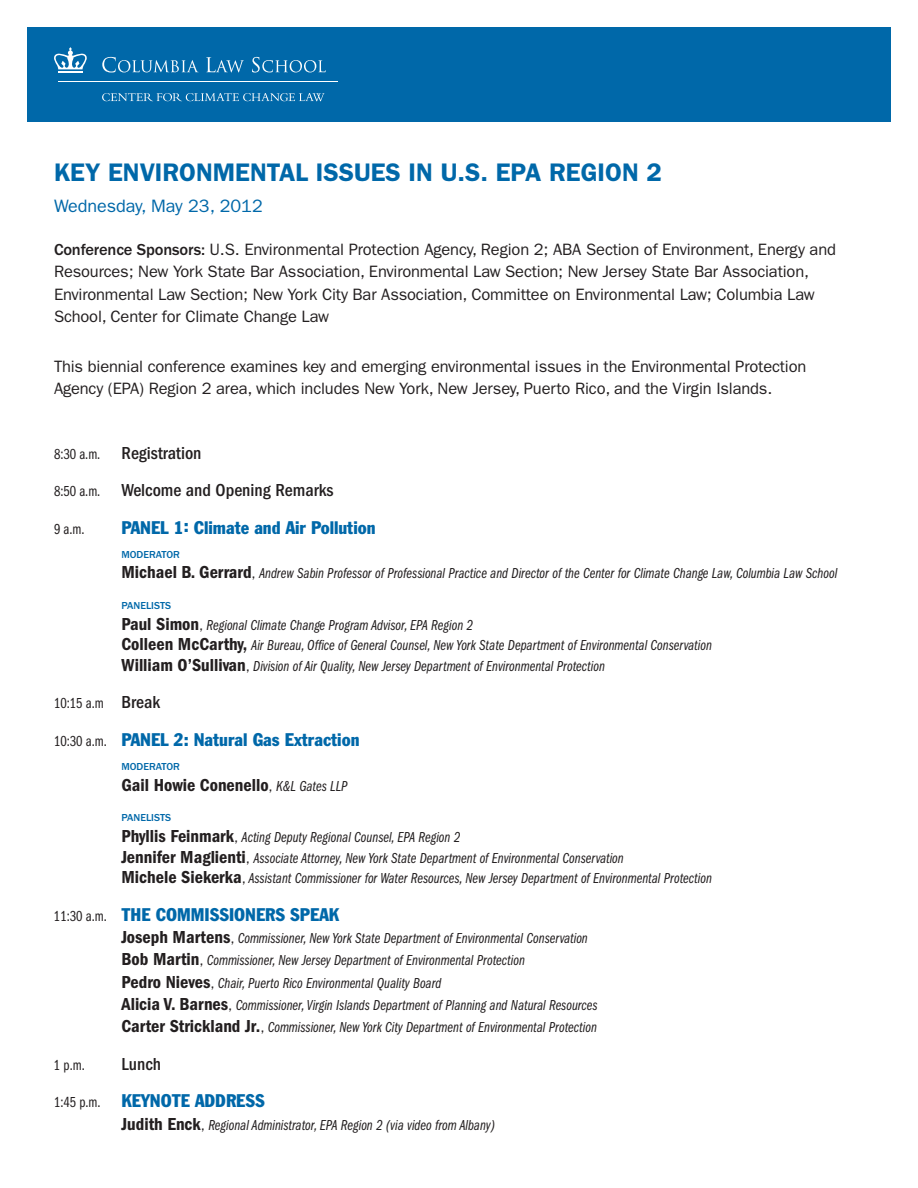
<style>
.page{position:relative;width:918px;height:1188px;background:#fff}
.page>*{position:absolute;margin:0;border:0;box-sizing:border-box;transform-origin:0 0}
.t1{font:600 25.5px "Franklin Gothic";color:#0068a9}
.t2{font:condensed 18px "Franklin Gothic BT";color:#0068a9}
.t3{font:500 condensed 18px/37.5px "Franklin Gothic";color:#231f20}
.t4{font:600 condensed 18px "Franklin Gothic";color:#231f20}
.t5{font:18px "Franklin Gothic";color:#0068a9}
.t6{font:16.5px/22.5px "Franklin Gothic";letter-spacing:-.01em;color:#231f20}
.t7{font:15px/20.7px "Franklin Gothic Book Cmpr Ital";color:#231f20}
.t8{font:15px "Franklin Gothic Book Cmpr";color:#231f20}
.t9{font:500 10.5px "Franklin Gothic";color:#0068a9}
.s1{font-weight:500}
.s2{font-family:"Franklin Gothic Book Cmpr";font-weight:400;font-stretch:normal;font-size:15px}
.s3{font-style:inherit}
.s4{font-family:"Franklin Gothic";font-weight:600;font-stretch:condensed;font-size:18px}
.s5{font-family:"Franklin Gothic";font-size:13.5px}
.s6{font-family:"Franklin Gothic";font-weight:500;font-stretch:condensed;font-size:18px}
.s7{font-family:"Franklin Gothic BT";font-stretch:condensed;font-size:18px;color:#0068a9}
.s8{font-weight:400;font-stretch:normal;font-size:13.5px}
.s9{font-family:"Franklin Gothic Book Cmpr Ital";font-weight:400;font-stretch:normal;font-size:15px}
.s10{font-family:"Franklin Gothic Book Cmpr";font-stretch:normal;font-size:15px;color:#231f20}
</style>
<div class="page">
<div style="left:27px;top:27px;width:864px;height:95px;background:#0068a9"></div>
<hr style="left:58px;top:71px;width:25px;height:2px;background:#fff">
<svg style="left:54px;top:47px;width:33px;height:22px"></svg>
<svg style="left:102px;top:57px;width:97px;height:16px"></svg>
<svg style="left:206px;top:57px;width:38px;height:15px"></svg>
<svg style="left:252px;top:57px;width:74px;height:16px"></svg>
<hr style="left:58px;top:81px;width:280px;height:1px;background:#fff">
<svg style="left:102px;top:93px;width:223px;height:8px"></svg>
<h1 class="t1" style="left:54px;top:157px;width:609px">KEY ENVIRONMENTAL ISSUES IN U.S. EPA REGION 2</h1>
<p class="t5" style="left:54px;top:195px;width:210px">Wednesday, May 23, 2012</p>
<p class="t6" style="left:54px;top:238px;width:784px"><span class="s1">CONFERENCE SPONSORS:</span> U.S. Environmental Protection Agency, Region 2; ABA Section of Environment, Energy and Resources; New York State Bar Association, Environmental Law Section; New Jersey State Bar Association, Environmental Law Section; New York City Bar Association, Committee on Environmental Law; Columbia Law School, Center for Climate Change Law</p>
<p class="t6" style="left:54px;top:355px;width:754px">This biennial conference examines key and emerging environmental issues in the Environmental Protection<br>Agency (EPA) Region 2 area, which includes New York, New Jersey, Puerto Rico, and the Virgin Islands.</p>
<p class="t3" style="left:54px;top:434px;width:281px"><span class="s2">8:30 a.m.</span> Registration<br><span class="s2">8:50 a.m.</span> Welcome and Opening Remarks</p>
<p class="t8" style="left:54px;top:520px;width:32px">9 a.m.</p>
<p class="t2" style="left:122px;top:515px;width:256px">PANEL <span class="s3">1:</span> CLIMATE AND AIR POLLUTION</p>
<p class="t9" style="left:122px;top:548px;width:60px">MODERATOR</p>
<p class="t7" style="left:122px;top:563px;width:717px"><span class="s4">Michael B. Gerrard</span><span class="s5">,</span> Andrew Sabin Professor of Professional Practice and Director of the Center for Climate Change Law, Columbia Law School</p>
<p class="t9" style="left:122px;top:600px;width:50px">PANELISTS</p>
<p class="t7" style="left:122px;top:615px;width:592px"><span class="s4">Paul Simon</span><span class="s5">,</span> Regional Climate Change Program Advisor, EPA Region 2<br><span class="s4">Colleen McCarthy,</span> Air Bureau, Office of General Counsel, New York State Department of Environmental Conservation<br><span class="s4">William O’Sullivan</span><span class="s5">,</span> Division of Air Quality, New Jersey Department of Environmental Protection</p>
<p class="t8" style="left:54px;top:695px;width:108px">10:15 a.m <span class="s6">Break</span></p>
<p class="t8" style="left:54px;top:733px;width:88px">10:30 a.m. <span class="s7">PANEL</span></p>
<p class="t2" style="left:174px;top:728px;width:187px">2: NATURAL GAS EXTRACTION</p>
<p class="t9" style="left:122px;top:761px;width:60px">MODERATOR</p>
<p class="t4" style="left:122px;top:774px;width:227px">Gail Howie Conenello<span class="s8">,</span> <span class="s9">K&amp;L Gates LLP</span></p>
<p class="t9" style="left:122px;top:812px;width:50px">PANELISTS</p>
<p class="t7" style="left:122px;top:827px;width:592px"><span class="s4">Phyllis Feinmark</span><span class="s5">,</span> Acting Deputy Regional Counsel, EPA Region 2<br><span class="s4">Jennifer Maglienti</span><span class="s5">,</span> Associate Attorney, New York State Department of Environmental Conservation<br><span class="s4">Michele Siekerka</span><span class="s5">,</span> Assistant Commissioner for Water Resources, New Jersey Department of Environmental Protection</p>
<p class="t2" style="left:54px;top:902px;width:287px"><span class="s10">11:30 a.m.</span> THE COMMISSIONERS SPEAK</p>
<p class="t7" style="left:122px;top:927px;width:478px;line-height:22.4px"><span class="s4">Joseph Martens</span><span class="s5">,</span> Commissioner, New York State Department of Environmental Conservation <span class="s4">Bob Martin</span><span class="s5">,</span> Commissioner, New Jersey Department of Environmental Protection<br><span class="s4">Pedro Nieves</span><span class="s5">,</span> Chair, Puerto Rico Environmental Quality Board<br><span class="s4">Alicia V. Barnes</span><span class="s5">,</span> Commissioner, Virgin Islands Department of Planning and Natural Resources <span class="s4">Carter Strickland Jr.</span><span class="s5">,</span> Commissioner, New York City Department of Environmental Protection</p>
<p class="t8" style="left:54px;top:1057px;width:32px">1 p.m.</p>
<p class="t3" style="left:122px;top:1045px;width:41px">Lunch</p>
<p class="t2" style="left:54px;top:1089px;width:212px"><span class="s10">1:45 p.m.</span> KEYNOTE ADDRESS</p>
<p class="t7" style="left:122px;top:1115px;width:375px"><span class="s4">Judith Enck</span><span class="s5">,</span> Regional Administrator, EPA Region 2 (via video from Albany)</p>
</div>
